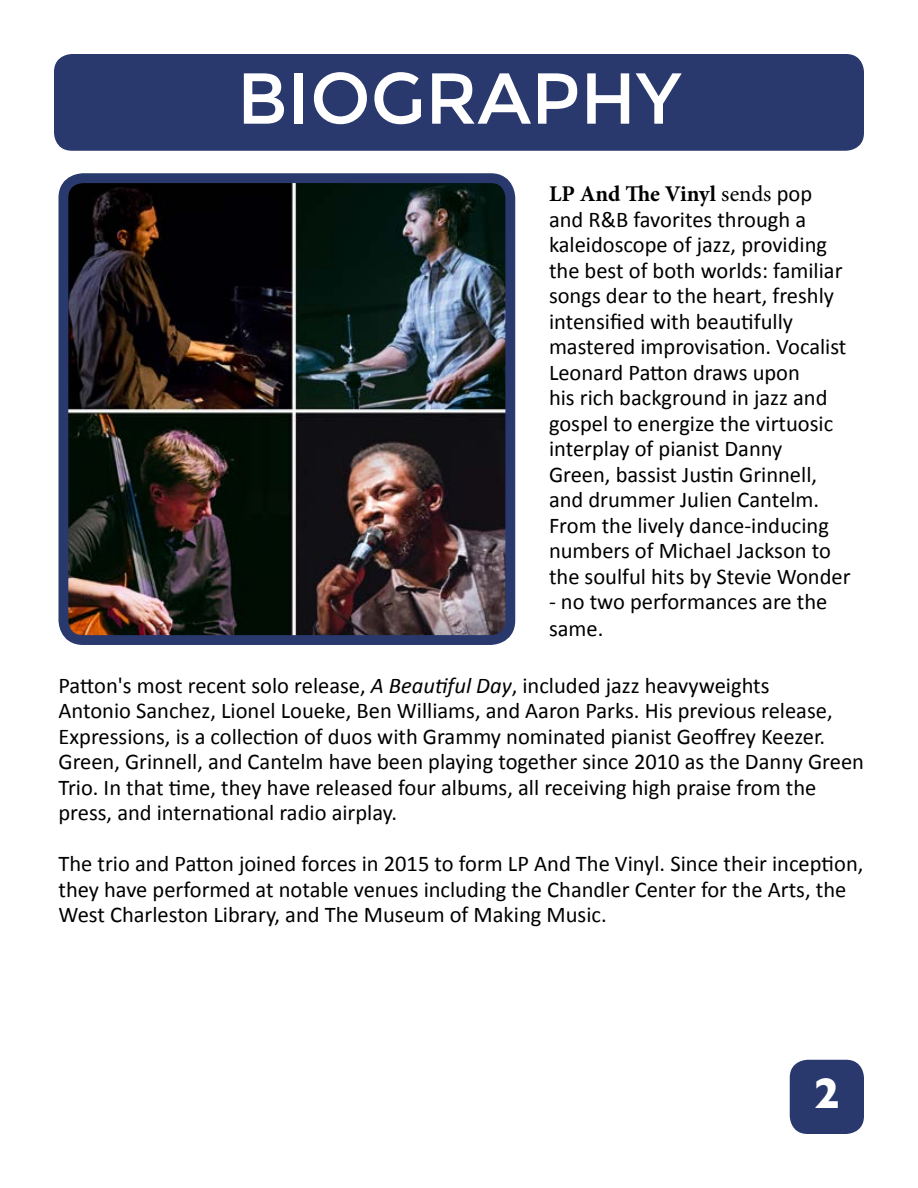
<style>
.page{position:relative;width:918px;height:1188px;background:#fff}
.page>*{position:absolute;margin:0;border:0;box-sizing:border-box;transform-origin:0 0}
.t1{font:72px "Montserrat";color:#fff}
.t2{font:700 43.5px "Gill Sans";color:#fff}
.t3{font:22.5px/25.5px "Calibri";color:#000}
.t4{font:700 22.5px "Minion Pro";color:#000}
.s1{font-weight:400}
.s2{font-family:"Calibri";font-weight:400}
.s3{font-style:italic}
</style>
<div class="page">
<img style="left:69px;top:184px;width:435px;height:450px">
<div style="left:58px;top:173px;width:457px;height:472px;border:10px solid #29396e;border-radius:20px"></div>
<div style="left:54px;top:54px;width:810px;height:97px;background:#29396e;border-radius:18px"></div>
<div style="left:790px;top:1060px;width:74px;height:74px;background:#29396e;border-radius:18px"></div>
<h1 class="t1" style="left:237px;top:57px;width:446px">BIOGRAPHY</h1>
<p class="t4" style="left:549px;top:178px;width:265px">LP And The Vinyl <span class="s1">sends</span> <span class="s2">pop</span></p>
<p class="t3" style="left:549px;top:207px;width:303px">and R&amp;B favorites through a kaleidoscope of jazz, providing the best of both worlds: familiar songs dear to the heart, freshly intensified with beautifully mastered improvisation. Vocalist<br>Leonard Patton draws upon<br>his rich background in jazz and gospel to energize the virtuosic interplay of pianist Danny<br>Green, bassist Justin Grinnell, and drummer Julien Cantelm.<br>From the lively dance-inducing numbers of Michael Jackson to the soulful hits by Stevie Wonder</p>
<p class="t3" style="left:549px;top:588px;width:280px;line-height:27px">- no two performances are the same.</p>
<p class="t3" style="left:58px;top:673px;width:807px">Patton's most recent solo release, <span class="s3">A Beautiful Day</span>, included jazz heavyweights<br>Antonio Sanchez, Lionel Loueke, Ben Williams, and Aaron Parks. His previous release, Expressions, is a collection of duos with Grammy nominated pianist Geoffrey Keezer.<br>Green, Grinnell, and Cantelm have been playing together since 2010 as the Danny Green Trio. In that time, they have released four albums, all receiving high praise from the press, and international radio airplay.</p>
<p class="t3" style="left:58px;top:851px;width:806px">The trio and Patton joined forces in 2015 to form LP And The Vinyl. Since their inception, they have performed at notable venues including the Chandler Center for the Arts, the<br>West Charleston Library, and The Museum of Making Music.</p>
<h2 class="t2" style="left:814px;top:1059px;width:27px">2</h2>
</div>
